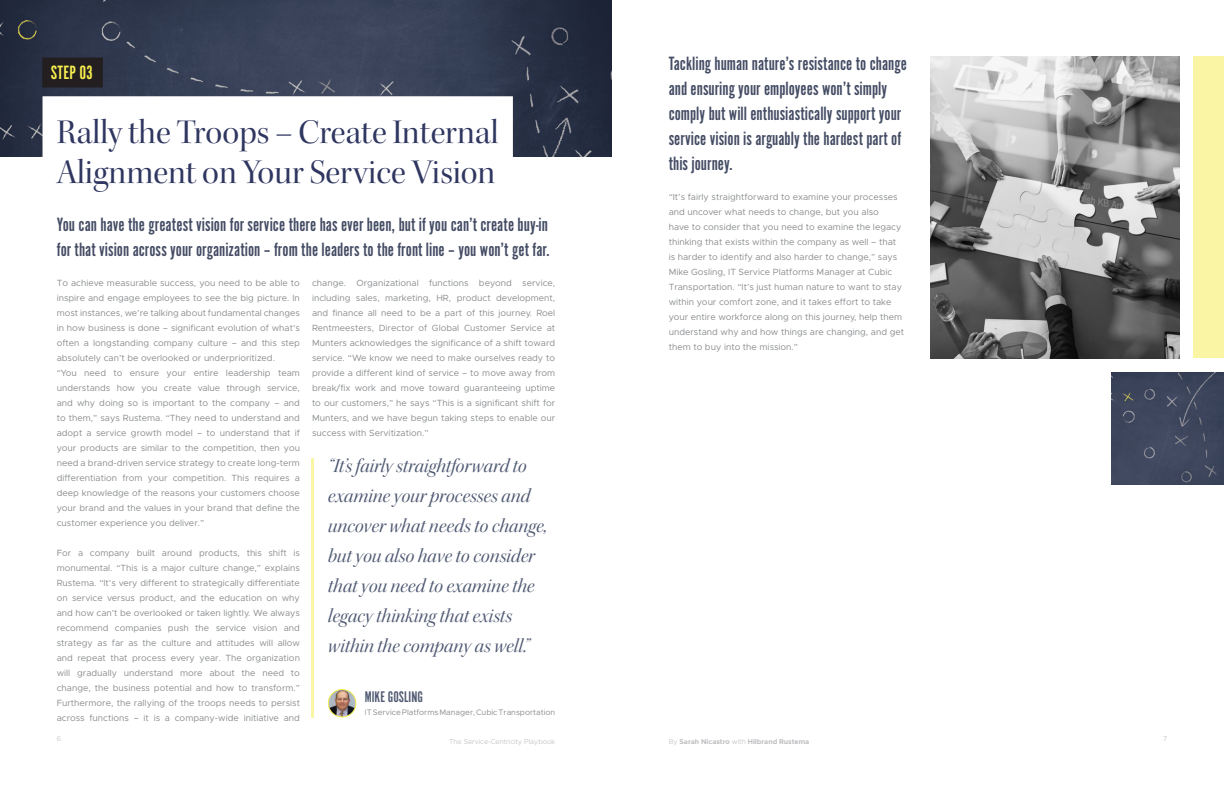
<style>
.page{position:relative;width:1224px;height:792px;background:#fff}
.page>*{position:absolute;margin:0;border:0;box-sizing:border-box;transform-origin:0 0}
.t1{font:35px/40px "Kepler Std Disp";color:#2f3660}
.t2{font:20px/25px "Alternate Got No 1 D";color:#444c64}
.t3{font:20px/30px "Kepler Std It Disp";color:#505a73}
.t4{font:20px "Alternate Got No 1 D";letter-spacing:.005em;color:#f7ef50}
.t5{font:16px "Alternate Got No 1 D";color:#505a73}
.t6{font:9px/15px "Metropolis";color:#8a8c8f;text-align:justify}
.t7{font:8px "Metropolis";color:#8a8c8f}
.t8{font:700 7px "Metropolis";color:#bcbdc0}
.t9{font:300 7px "Metropolis";color:#bcbdc0}
.s1{font-weight:300}
</style>
<div class="page">
<img style="left:0;top:0;width:612px;height:157px">
<div style="left:43px;top:96px;width:470px;height:61px;background:#fff"></div>
<div style="left:42px;top:58px;width:61px;height:30px;background:#231f20"></div>
<img style="left:328px;top:690px;width:28px;height:27px">
<div style="left:328px;top:689px;width:28px;height:28px;border:1px solid #f7ef50;border-radius:50%"></div>
<hr style="left:312px;top:458px;width:2px;height:259px;background:#f9f5a4">
<img style="left:930px;top:57px;width:249px;height:301px">
<div style="left:1193px;top:57px;width:31px;height:301px;background:#f9f5a4"></div>
<img style="left:1112px;top:373px;width:112px;height:112px">
<p class="t4" style="left:51px;top:62px;width:44px">STEP 03</p>
<p class="t1" style="left:57px;top:113px;width:444px">Rally the Troops – Create Internal<br>Alignment on Your Service Vision</p>
<p class="t2" style="left:57px;top:212px;width:495px">You can have the greatest vision for service there has ever been, but if you can’t create buy-in for that vision across your organization – from the leaders to the front line – you won’t get far.</p>
<p class="t6" style="left:57px;top:275px;width:245px">To achieve measurable success, you need to be able to inspire and engage employees to see the big picture. In most instances, we’re talking about fundamental changes in how business is done – significant evolution of what’s often a longstanding company culture – and this step absolutely can’t be overlooked or underprioritized.</p>
<p class="t6" style="left:57px;top:365px;width:245px">“You need to ensure your entire leadership team understands how you create value through service, and why doing so is important to the company – and to them,” says Rustema. “They need to understand and adopt a service growth model – to understand that if your products are similar to the competition, then you need a brand-driven service strategy to create long-term differentiation from your competition. This requires a deep knowledge of the reasons your customers choose your brand and the values in your brand that define the customer experience you deliver.”</p>
<p class="t6" style="left:57px;top:545px;width:245px">For a company built around products, this shift is monumental. “This is a major culture change,” explains Rustema. “It’s very different to strategically differentiate on service versus product, and the education on why and how can’t be overlooked or taken lightly. We always recommend companies push the service vision and strategy as far as the culture and attitudes will allow and repeat that process every year. The organization will gradually understand more about the need to change, the business potential and how to transform.” Furthermore, the rallying of the troops needs to persist across functions – it is a company-wide initiative and</p>
<p class="t6" style="left:312px;top:275px;width:245px">change. Organizational functions beyond service, including sales, marketing, HR, product development, and finance all need to be a part of this journey. Roel Rentmeesters, Director of Global Customer Service at Munters acknowledges the significance of a shift toward service. “We know we need to make ourselves ready to provide a different kind of service – to move away from break/fix work and move toward guaranteeing uptime to our customers,” he says “This is a significant shift for Munters, and we have begun taking steps to enable our success with Servitization.”</p>
<p class="t3" style="left:328px;top:451px;width:221px">“It’s fairly straightforward to examine your processes and uncover what needs to change, but you also have to consider that you need to examine the legacy thinking that exists within the company as well.”</p>
<p class="t5" style="left:365px;top:688px;width:60px">MIKE GOSLING</p>
<p class="t7" style="left:365px;top:707px;width:192px">IT Service Platforms Manager, Cubic Transportation</p>
<p class="t2" style="left:669px;top:51px;width:240px">Tackling human nature’s resistance to change and ensuring your employees won’t simply comply but will enthusiastically support your service vision is arguably the hardest part of this journey.</p>
<p class="t6" style="left:669px;top:189px;width:237px;text-align:left">“It’s fairly straightforward to examine your processes and uncover what needs to change, but you also<br>have to consider that you need to examine the legacy thinking that exists within the company as well – that is harder to identify and also harder to change,” says Mike Gosling, IT Service Platforms Manager at Cubic Transportation. “It’s just human nature to want to stay within your comfort zone, and it takes effort to take your entire workforce along on this journey, help them understand why and how things are changing, and get them to buy into the mission.”</p>
<p class="t9" style="left:57px;top:734px;width:6px">6</p>
<p class="t9" style="left:1163px;top:734px;width:6px">7</p>
<p class="t9" style="left:449px;top:737px;width:108px">The Service-Centricity Playbook</p>
<p class="t8" style="left:669px;top:737px;width:142px"><span class="s1">By</span> Sarah Nicastro <span class="s1">with</span> Hilbrand Rustema</p>
</div>
